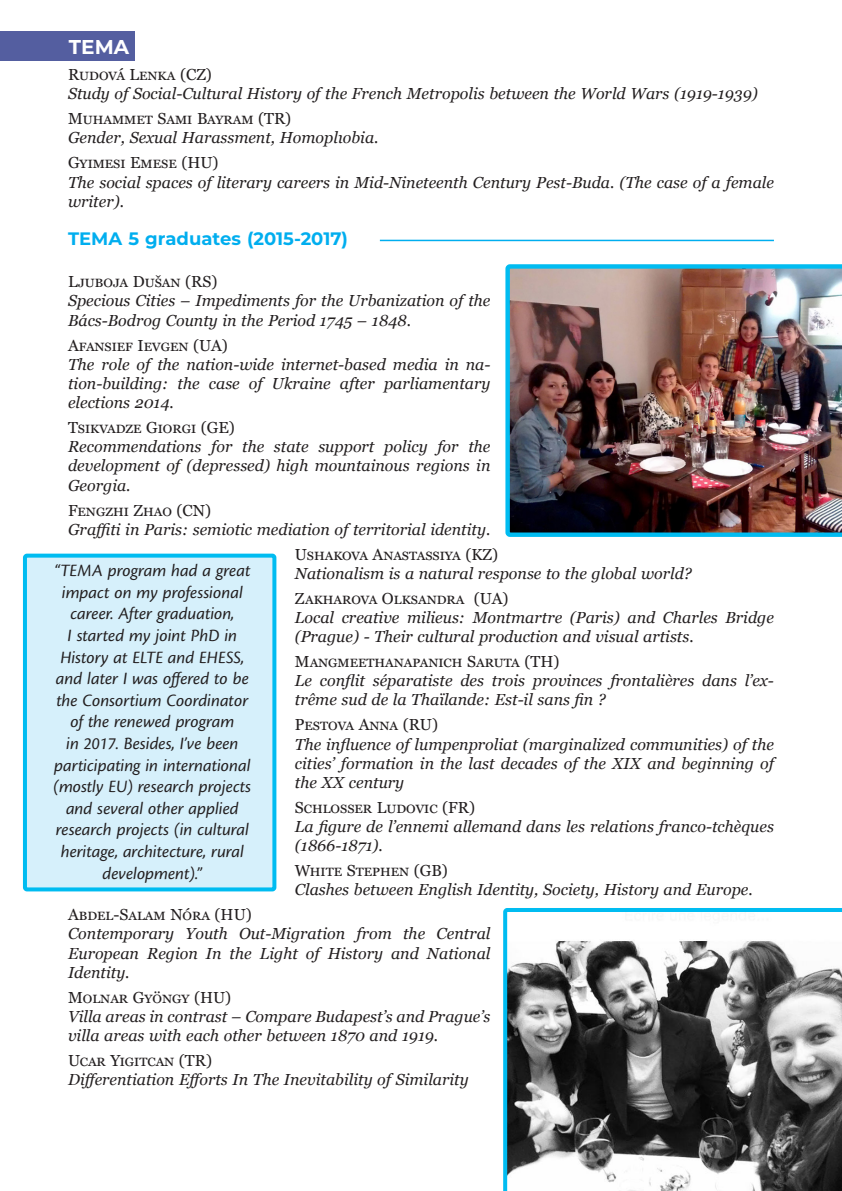
<style>
.page{position:relative;width:842px;height:1191px;background:#fff}
.page>*{position:absolute;margin:0;border:0;box-sizing:border-box;transform-origin:0 0}
.body_title{font:700 20px "Montserrat";color:#fff}
.t1{font:italic 18px/21.6px "Cronos Pro";color:#231f20;text-align:center}
.Tema5_title{font:700 18px "Montserrat";color:#00aeef}
.body_exc_italic{font:italic 16px/19.2px "Georgia";color:#231f20;text-align:justify}
.body_exc_italic_right{font:italic 16px/19.2px "Georgia";color:#231f20}
.body_exc_italic_normal{font:italic 16px/19.2px "Georgia";color:#231f20}
.body_exc_name{font:16px "Georgia";color:#231f20}
.body_exc_name_right{font:16px "Georgia";color:#231f20}
</style>
<div class="page">
<div style="left:25px;top:555px;width:249px;height:334px;background:#d6f0fb;border-radius:2px"></div>
<div style="left:23px;top:553px;width:253px;height:338px;border:4px solid #00bcf1;border-radius:2px"></div>
<hr style="left:380px;top:240px;width:394px;height:1px;background:#00aeef">
<div style="left:0;top:32px;width:135px;height:29px;background:#545ea0"></div>
<img style="left:505px;top:264px;width:337px;height:273px">
<svg style="left:503px;top:908px;width:339px;height:283px"></svg>
<p class="body_title" style="left:69px;top:33px;width:62px">TEMA</p>
<p class="body_exc_name" style="left:68px;top:65px;width:145px">Rudová Lenka (CZ)</p>
<p class="body_exc_italic_normal" style="left:68px;top:84px;width:691px">Study of Social-Cultural History of the French Metropolis between the World Wars (1919-1939)</p>
<p class="body_exc_name" style="left:68px;top:109px;width:225px">Muhammet Sami Bayram (TR)</p>
<p class="body_exc_italic_normal" style="left:68px;top:128px;width:312px">Gender, Sexual Harassment, Homoplıobia.</p>
<p class="body_exc_name" style="left:68px;top:153px;width:152px">Gyimesi Emese (HU)</p>
<p class="body_exc_italic_normal" style="left:68px;top:172px;width:707px">The social spaces of literary careers in Mid-Nineteenth Century Pest-Buda. (The case of a female writer).</p>
<p class="Tema5_title" style="left:68px;top:226px;width:281px">TEMA 5 graduates (2015-2017)</p>
<p class="body_exc_name" style="left:68px;top:272px;width:151px">Ljuboja Dušan (RS)</p>
<p class="body_exc_italic" style="left:68px;top:291px;width:424px">Specious Cities – Impediments for the Urbanization of the<br>Bács-Bodrog County in the Period 1745 – 1848.</p>
<p class="body_exc_name" style="left:68px;top:335px;width:161px">Afansief Ievgen (UA)</p>
<p class="body_exc_italic" style="left:68px;top:355px;width:424px">The role of the nation-wide internet-based media in na&shy;tion-building: the case of Ukraine after parliamentary elections 2014.</p>
<p class="body_exc_name" style="left:68px;top:418px;width:168px">Tsikvadze Giorgi (GE)</p>
<p class="body_exc_italic" style="left:68px;top:437px;width:424px">Recommendations for the state support policy for the development of (depressed) high mountainous regions in Georgia.</p>
<p class="body_exc_name" style="left:68px;top:500px;width:144px">Fengzhi Zhao (CN)</p>
<p class="body_exc_italic" style="left:68px;top:520px;width:424px">Graffiti in Paris: semiotic mediation of territorial identity.</p>
<p class="body_exc_name_right" style="left:295px;top:544px;width:205px">Ushakova Anastassiya (KZ)</p>
<p class="body_exc_italic_right" style="left:295px;top:564px;width:398px">Nationalism is a natural response to the global world?</p>
<p class="body_exc_name_right" style="left:295px;top:588px;width:215px">Zakharova Olksandra (UA)</p>
<p class="body_exc_italic_right" style="left:295px;top:608px;width:481px">Local creative milieus: Montmartre (Paris) and Charles Bridge (Prague) - Their cultural production and visual artists.</p>
<p class="body_exc_name_right" style="left:295px;top:652px;width:266px">Mangmeethanapanich Saruta (TH)</p>
<p class="body_exc_italic_right" style="left:295px;top:671px;width:481px">Le conflit séparatiste des trois provinces frontalières dans l’ex&shy;trême sud de la Thaïlande: Est-il sans fin ?</p>
<p class="body_exc_name_right" style="left:295px;top:715px;width:145px">Pestova Anna (RU)</p>
<p class="body_exc_italic_right" style="left:295px;top:734px;width:481px;text-align:justify">The influence of lumpenproliat (marginalized communities) of the cities’ formation in the last decades of the XIX and beginning of the XX century</p>
<p class="body_exc_name_right" style="left:295px;top:797px;width:182px">Schlosser Ludovic (FR)</p>
<p class="body_exc_italic_right" style="left:295px;top:817px;width:481px">La figure de l’ennemi allemand dans les relations franco-tchèques (1866-1871).</p>
<p class="body_exc_name_right" style="left:295px;top:861px;width:154px">White Stephen (GB)</p>
<p class="body_exc_italic_right" style="left:295px;top:880px;width:459px">Clashes between English Identity, Society, History and Europe.</p>
<p class="body_exc_name" style="left:68px;top:905px;width:185px">Abdel-Salam Nóra (HU)</p>
<p class="body_exc_italic" style="left:68px;top:924px;width:424px">Contemporary Youth Out-Migration from the Central European Region In the Light of History and National Identity.</p>
<p class="body_exc_name" style="left:68px;top:987px;width:165px">Molnar Gyöngy (HU)</p>
<p class="body_exc_italic" style="left:68px;top:1007px;width:424px">Villa areas in contrast – Compare Budapest’s and Prague’s villa areas with each other between 1870 and 1919.</p>
<p class="body_exc_name" style="left:68px;top:1050px;width:146px">Ucar Yigitcan (TR)</p>
<p class="body_exc_italic" style="left:68px;top:1070px;width:402px">Differentiation Efforts In The Inevitability of Similarity</p>
<p class="t1" style="left:53px;top:560px;width:199px">“TEMA program had a great impact on my professional career. After graduation,<br>I started my joint PhD in<br>History at ELTE and EHESS, and later I was offered to be the Consortium Coordinator of the renewed program<br>in 2017. Besides, I’ve been participating in international (mostly EU) research projects and several other applied research projects (in cultural heritage, architecture, rural development).”</p>
</div>
